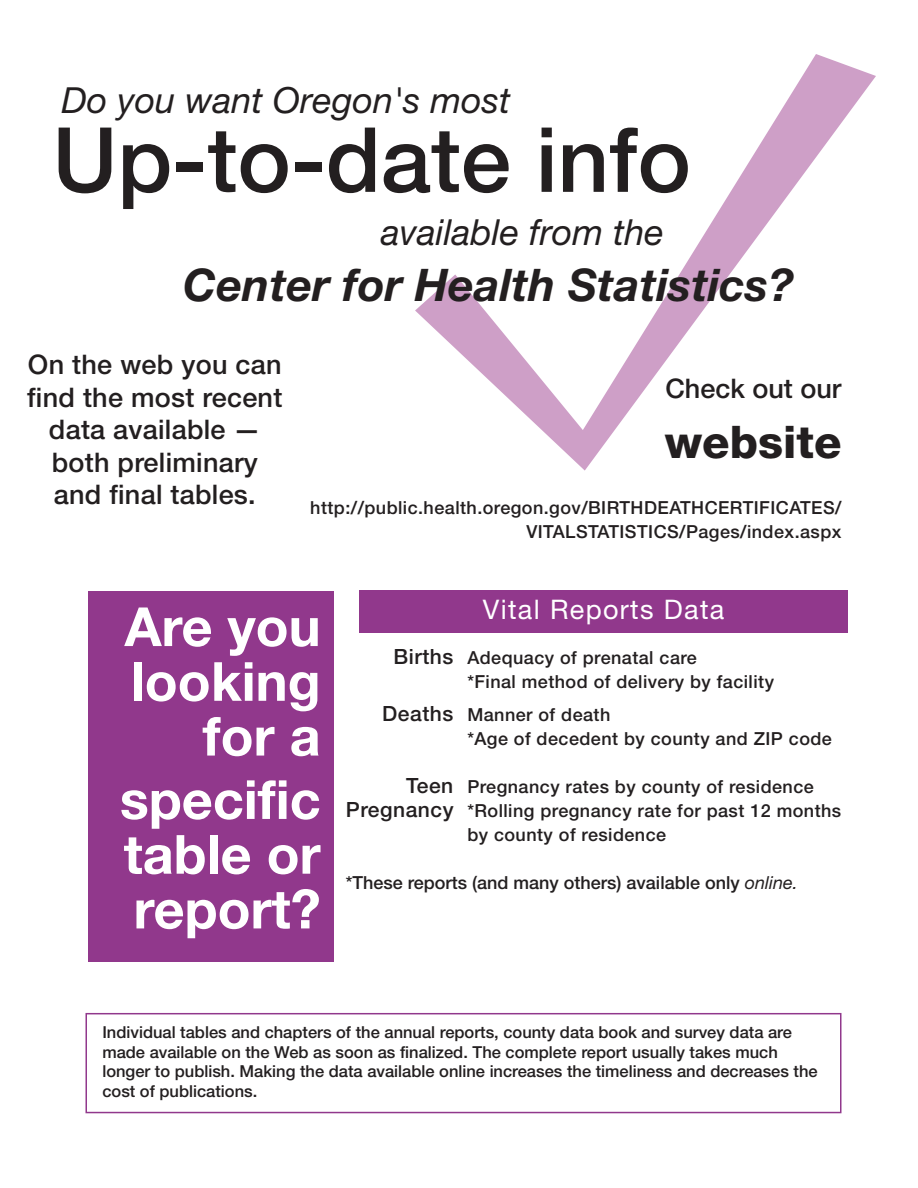
<style>
.page{position:relative;width:918px;height:1188px;background:#fff}
.page>*{position:absolute;margin:0;border:0;box-sizing:border-box;transform-origin:0 0}
.Body_Text{font:500 90px "Helvetica Neue LT Std";color:#231f20}
.Body_Text-2{font:700 54px/54.8px "Helvetica Neue LT Std";color:#fff;text-align:right}
.Body_Text-3{font:italic 700 45px "Helvetica Neue LT Std";color:#231f20}
.Body_Text-4{font:800 45px "Helvetica Neue LT Std";color:#231f20}
.Body_Text-5{font:italic 36px "Helvetica Neue LT Std";color:#231f20}
.Body_Text-6{font:500 27px/32.4px "Helvetica Neue LT Std";letter-spacing:.01em;color:#231f20;text-align:center}
.Body_Text-7{font:27px "Helvetica Neue LT Std";letter-spacing:.05em;color:#fff}
.Body_Text-8{font:500 18px/24px "Helvetica Neue LT Std";letter-spacing:.025em;color:#231f20}
.Body_Text-9{font:500 18px "Helvetica Neue LT Std";color:#231f20}
.Body_Text-10{font:500 16.5px/19.8px "Helvetica Neue LT Std";color:#231f20}
.s1{font-size:21px}
.s2{font-weight:400;font-style:italic}
</style>
<div class="page">
<div style="left:86px;top:1013px;width:756px;height:100px;border:2px solid #91388c"></div>
<svg style="left:415px;top:54px;width:461px;height:417px"></svg>
<div style="left:88px;top:591px;width:246px;height:371px;background:#91388c"></div>
<div style="left:359px;top:590px;width:489px;height:43px;background:#91388c"></div>
<p class="Body_Text-5" style="left:62px;top:79px;width:450px">Do you want Oregon's most</p>
<p class="Body_Text" style="left:52px;top:106px;width:640px">Up-to-date info</p>
<p class="Body_Text-5" style="left:381px;top:211px;width:284px">available from the</p>
<p class="Body_Text-3" style="left:183px;top:257px;width:612px">Center for Health Statistics?</p>
<p class="Body_Text-6" style="left:27px;top:348px;width:257px">On the web you can find the most recent data available — both preliminary and final tables.</p>
<p class="Body_Text-6" style="left:665px;top:372px;width:178px">Check out our</p>
<p class="Body_Text-4" style="left:665px;top:415px;width:178px">website</p>
<p class="Body_Text-8" style="left:310px;top:496px;width:533px;text-align:right">http://public.health.oregon.gov/BIRTHDEATHCERTIFICATES/<br>VITALSTATISTICS/Pages/index.aspx</p>
<p class="Body_Text-2" style="left:125px;top:598px;width:198px">Are you looking for a</p>
<p class="Body_Text-2" style="left:120px;top:771px;width:202px;text-align:justify">specific table or report?</p>
<p class="Body_Text-7" style="left:483px;top:593px;width:243px">Vital Reports Data</p>
<p class="Body_Text-8" style="left:394px;top:645px;width:305px"><span class="s1">Births</span> Adequacy of prenatal care</p>
<p class="Body_Text-8" style="left:467px;top:669px;width:308px">*Final method of delivery by facility</p>
<p class="Body_Text-8" style="left:382px;top:702px;width:230px"><span class="s1">Deaths</span> Manner of death</p>
<p class="Body_Text-8" style="left:467px;top:726px;width:366px">*Age of decedent by county and ZIP code</p>
<p class="Body_Text-8" style="left:406px;top:774px;width:409px"><span class="s1">Teen</span> Pregnancy rates by county of residence</p>
<p class="Body_Text-8" style="left:467px;top:798px;width:375px;text-indent:-122px"><span class="s1">Pregnancy</span> *Rolling pregnancy rate for past 12 months by county of residence</p>
<p class="Body_Text-9" style="left:346px;top:871px;width:453px">*These reports (and many others) available only <span class="s2">online.</span></p>
<p class="Body_Text-10" style="left:102px;top:1022px;width:717px">Individual tables and chapters of the annual reports, county data book and survey data are made available on the Web as soon as finalized. The complete report usually takes much longer to publish. Making the data available online increases the timeliness and decreases the cost of publications.</p>
</div>
